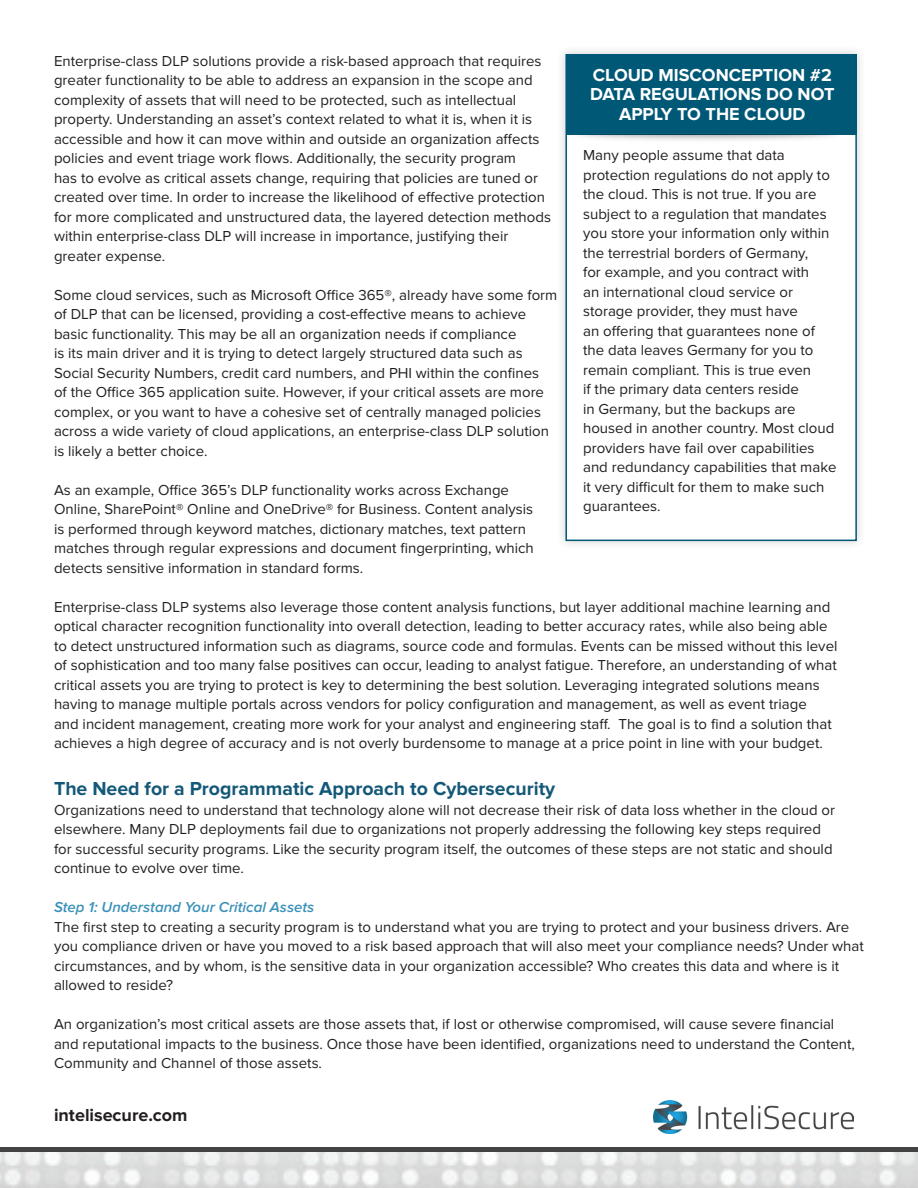
<style>
.page{position:relative;width:918px;height:1188px;background:#fff}
.page>*{position:absolute;margin:0;border:0;box-sizing:border-box;transform-origin:0 0}
.t1{font:700 19.5px "Proxima Nova";color:#145878}
.t2{font:700 18px/19.5px "Proxima Nova";color:#fff;text-align:center}
.t3{font:700 18px "Proxima Nova";color:#231f20}
.t4{font:15px/19.5px "Proxima Nova";color:#231f20}
.t5{font:italic 600 15px "Proxima Nova";color:#3b91b9}
</style>
<div class="page">
<img style="left:0;top:1152px;width:918px;height:36px">
<hr style="left:0;top:1148px;width:918px;height:4px;background:#434343">
<img style="left:653px;top:1100px;width:201px;height:34px">
<div style="left:556px;top:44px;width:311px;height:507px;background:#231f20;opacity:.2"></div>
<div style="left:565px;top:54px;width:292px;height:487px;background:#fff;border:2px solid #005877"></div>
<div style="left:566px;top:54px;width:290px;height:80px;background:#005877"></div>
<img style="left:558px;top:124px;width:306px;height:33px">
<p class="t4" style="left:54px;top:52px;width:498px">Enterprise-class DLP solutions provide a risk-based approach that requires greater functionality to be able to address an expansion in the scope and complexity of assets that will need to be protected, such as intellectual property. Understanding an asset’s context related to what it is, when it is accessible and how it can move within and outside an organization affects policies and event triage work flows. Additionally, the security program<br>has to evolve as critical assets change, requiring that policies are tuned or created over time. In order to increase the likelihood of effective protection for more complicated and unstructured data, the layered detection methods within enterprise-class DLP will increase in importance, justifying their greater expense.</p>
<p class="t4" style="left:54px;top:286px;width:505px">Some cloud services, such as Microsoft Office 365®, already have some form of DLP that can be licensed, providing a cost-effective means to achieve basic functionality. This may be all an organization needs if compliance<br>is its main driver and it is trying to detect largely structured data such as Social Security Numbers, credit card numbers, and PHI within the confines<br>of the Office 365 application suite. However, if your critical assets are more complex, or you want to have a cohesive set of centrally managed policies across a wide variety of cloud applications, an enterprise-class DLP solution is likely a better choice.</p>
<p class="t4" style="left:54px;top:481px;width:481px">As an example, Office 365’s DLP functionality works across Exchange Online, SharePoint® Online and OneDrive® for Business. Content analysis is performed through keyword matches, dictionary matches, text pattern matches through regular expressions and document fingerprinting, which detects sensitive information in standard forms.</p>
<p class="t4" style="left:54px;top:598px;width:785px">Enterprise-class DLP systems also leverage those content analysis functions, but layer additional machine learning and optical character recognition functionality into overall detection, leading to better accuracy rates, while also being able to detect unstructured information such as diagrams, source code and formulas. Events can be missed without this level of sophistication and too many false positives can occur, leading to analyst fatigue. Therefore, an understanding of what critical assets you are trying to protect is key to determining the best solution. Leveraging integrated solutions means having to manage multiple portals across vendors for policy configuration and management, as well as event triage<br>and incident management, creating more work for your analyst and engineering staff. The goal is to find a solution that achieves a high degree of accuracy and is not overly burdensome to manage at a price point in line with your budget.</p>
<p class="t1" style="left:54px;top:777px;width:503px">The Need for a Programmatic Approach to Cybersecurity</p>
<p class="t4" style="left:54px;top:800px;width:783px">Organizations need to understand that technology alone will not decrease their risk of data loss whether in the cloud or elsewhere. Many DLP deployments fail due to organizations not properly addressing the following key steps required for successful security programs. Like the security program itself, the outcomes of these steps are not static and should continue to evolve over time.</p>
<p class="t5" style="left:54px;top:899px;width:262px">Step 1: Understand Your Critical Assets</p>
<p class="t4" style="left:54px;top:917px;width:811px">The first step to creating a security program is to understand what you are trying to protect and your business drivers. Are you compliance driven or have you moved to a risk based approach that will also meet your compliance needs? Under what circumstances, and by whom, is the sensitive data in your organization accessible? Who creates this data and where is it allowed to reside?</p>
<p class="t4" style="left:54px;top:1015px;width:803px">An organization’s most critical assets are those assets that, if lost or otherwise compromised, will cause severe financial and reputational impacts to the business. Once those have been identified, organizations need to understand the Content,<br>Community and Channel of those assets.</p>
<p class="t2" style="left:593px;top:66px;width:241px">CLOUD MISCONCEPTION #2</p>
<p class="t2" style="left:590px;top:85px;width:246px">DATA REGULATIONS DO NOT<br>APPLY TO THE CLOUD</p>
<p class="t4" style="left:583px;top:146px;width:255px">Many people assume that data protection regulations do not apply to the cloud. This is not true. If you are subject to a regulation that mandates you store your information only within the terrestrial borders of Germany,<br>for example, and you contract with<br>an international cloud service or storage provider, they must have<br>an offering that guarantees none of the data leaves Germany for you to remain compliant. This is true even<br>if the primary data centers reside<br>in Germany, but the backups are housed in another country. Most cloud providers have fail over capabilities and redundancy capabilities that make it very difficult for them to make such guarantees.</p>
<p class="t3" style="left:54px;top:1104px;width:135px">intelisecure.com</p>
</div>
